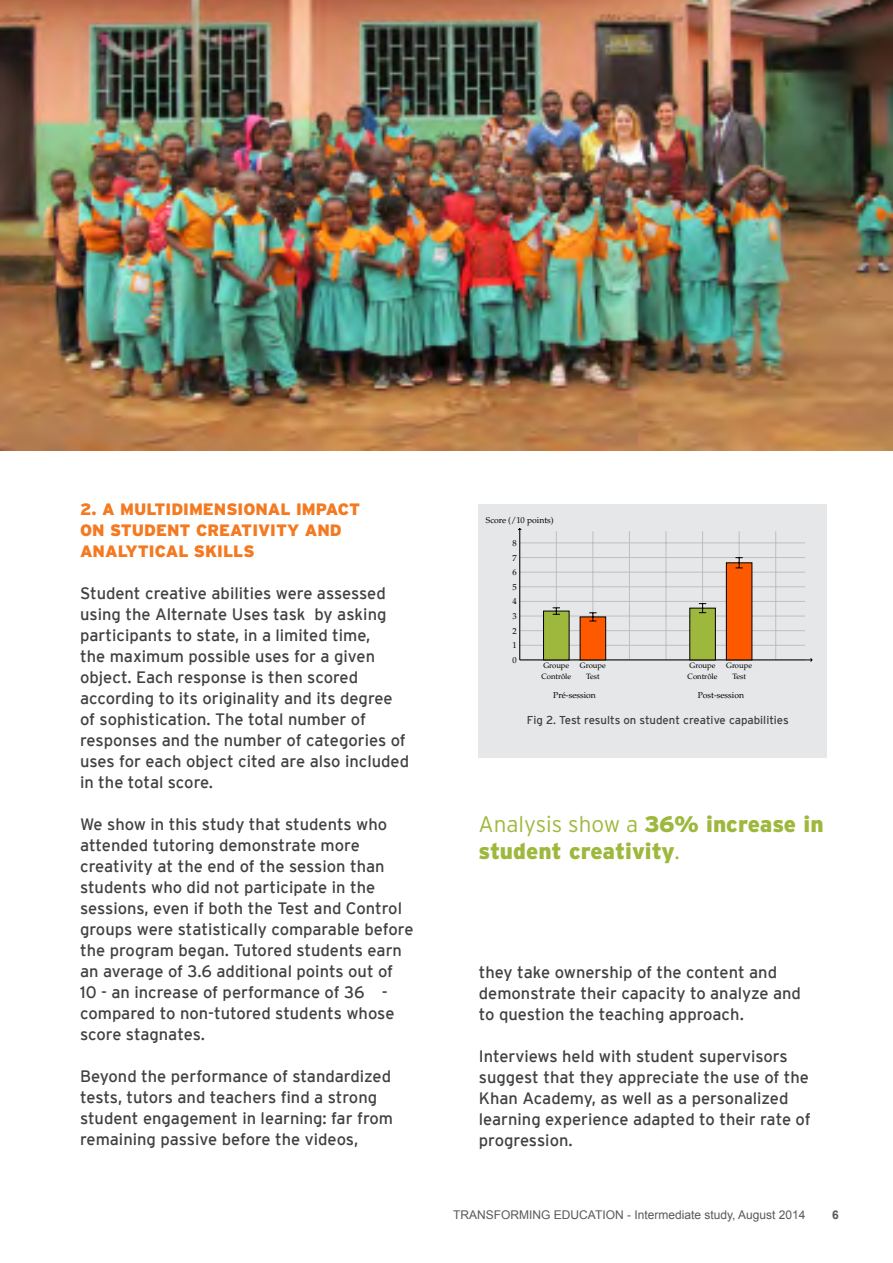
<style>
.page{position:relative;width:893px;height:1263px;background:#fff}
.page>*{position:absolute;margin:0;border:0;box-sizing:border-box;transform-origin:0 0}
.t1{font:900 22.5px/27px "Interstate";color:#9eb83d}
.t2{font:16.5px/21px "Interstate";color:#414042}
.t3{font:900 16.5px/21px "Interstate";color:#f47920}
.t4{font:12px "Arial";color:#58595b}
.t5{font:700 12px "Arial";color:#58595b}
.t6{font:11.4px "Interstate";color:#414042}
.t7{font:8.55px "URW Palladio L Roma";color:#000}
.t8{font:7.65px/11.2px "URW Palladio L Roma";color:#000}
.s1{font-weight:300}
</style>
<div class="page">
<img style="left:0;top:0;width:893px;height:451px">
<div style="left:478px;top:504px;width:349px;height:254px;background:#e6e7e8"></div>
<hr style="left:520px;top:645px;width:285px;height:1px;background:#bfbfbf">
<hr style="left:520px;top:630px;width:285px;height:1px;background:#bfbfbf">
<hr style="left:520px;top:616px;width:285px;height:1px;background:#bfbfbf">
<hr style="left:520px;top:601px;width:285px;height:1px;background:#bfbfbf">
<hr style="left:520px;top:586px;width:285px;height:1px;background:#bfbfbf">
<hr style="left:520px;top:572px;width:285px;height:1px;background:#bfbfbf">
<hr style="left:520px;top:557px;width:285px;height:1px;background:#bfbfbf">
<hr style="left:520px;top:543px;width:285px;height:1px;background:#bfbfbf">
<hr style="left:556px;top:531px;width:1px;height:129px;background:#bfbfbf">
<hr style="left:593px;top:531px;width:1px;height:129px;background:#bfbfbf">
<hr style="left:629px;top:531px;width:1px;height:129px;background:#bfbfbf">
<hr style="left:666px;top:531px;width:1px;height:129px;background:#bfbfbf">
<hr style="left:702px;top:531px;width:1px;height:129px;background:#bfbfbf">
<hr style="left:739px;top:531px;width:1px;height:129px;background:#bfbfbf">
<hr style="left:775px;top:531px;width:1px;height:129px;background:#bfbfbf">
<hr style="left:520px;top:660px;width:292px;height:1px;background:#000">
<hr style="left:519px;top:529px;width:1px;height:131px;background:#000">
<svg style="left:543px;top:607px;width:26px;height:53px"></svg>
<svg style="left:580px;top:612px;width:26px;height:48px"></svg>
<svg style="left:689px;top:603px;width:27px;height:57px;background:#92a744"></svg>
<svg style="left:726px;top:557px;width:26px;height:103px;background:#ea580a"></svg>
<p class="t3" style="left:80px;top:498px;width:281px">2. A MULTIDIMENSIONAL IMPACT<br>ON STUDENT CREATIVITY AND<br>ANALYTICAL SKILLS</p>
<p class="t2" style="left:80px;top:582px;width:331px">Student creative abilities were assessed using the Alternate Uses task by asking participants to state, in a limited time,<br>the maximum possible uses for a given object. Each response is then scored according to its originality and its degree of sophistication. The total number of responses and the number of categories of uses for each object cited are also included in the total score.</p>
<p class="t2" style="left:80px;top:813px;width:335px">We show in this study that students who attended tutoring demonstrate more creativity at the end of the session than students who did not participate in the sessions, even if both the Test and Control groups were statistically comparable before the program began. Tutored students earn an average of 3.6 additional points out of 10 - an increase of performance of 36 % - compared to non-tutored students whose score stagnates.</p>
<p class="t2" style="left:80px;top:1065px;width:315px">Beyond the performance of standardized tests, tutors and teachers find a strong student engagement in learning: far from remaining passive before the videos,</p>
<p class="t7" style="left:486px;top:515px;width:69px">Score (/10 points)</p>
<p class="t7" style="left:512px;top:538px;width:6px">8</p>
<p class="t7" style="left:512px;top:552px;width:6px">7</p>
<p class="t7" style="left:512px;top:567px;width:6px">6</p>
<p class="t7" style="left:512px;top:582px;width:6px">5</p>
<p class="t7" style="left:512px;top:596px;width:6px">4</p>
<p class="t7" style="left:512px;top:611px;width:6px">3</p>
<p class="t7" style="left:512px;top:625px;width:6px">2</p>
<p class="t7" style="left:512px;top:640px;width:6px">1</p>
<p class="t7" style="left:512px;top:655px;width:6px">0</p>
<p class="t8" style="left:688px;top:660px;width:31px">Groupe<br>Contrôle</p>
<p class="t8" style="left:726px;top:660px;width:27px;text-align:center">Groupe<br>Test</p>
<p class="t6" style="left:527px;top:714px;width:264px">Fig 2. Test results on student creative capabilities</p>
<p class="t8" style="left:541px;top:660px;width:31px">Groupe<br>Contrôle</p>
<p class="t8" style="left:580px;top:660px;width:27px;text-align:center">Groupe<br>Test</p>
<p class="t7" style="left:698px;top:690px;width:48px">Post-session</p>
<p class="t7" style="left:553px;top:690px;width:44px">Pré-session</p>
<p class="t1" style="left:478px;top:810px;width:347px"><span class="s1">Analysis show a</span> 36% increase in student creativity<span class="s1">.</span></p>
<p class="t2" style="left:479px;top:962px;width:324px">they take ownership of the content and demonstrate their capacity to analyze and to question the teaching approach.</p>
<p class="t2" style="left:479px;top:1046px;width:333px">Interviews held with student supervisors suggest that they appreciate the use of the Khan Academy, as well as a personalized learning experience adapted to their rate of progression.</p>
<p class="t4" style="left:453px;top:1206px;width:354px">TRANSFORMING EDUCATION - Intermediate study, August 2014</p>
<p class="t5" style="left:832px;top:1206px;width:8px">6</p>
</div>
